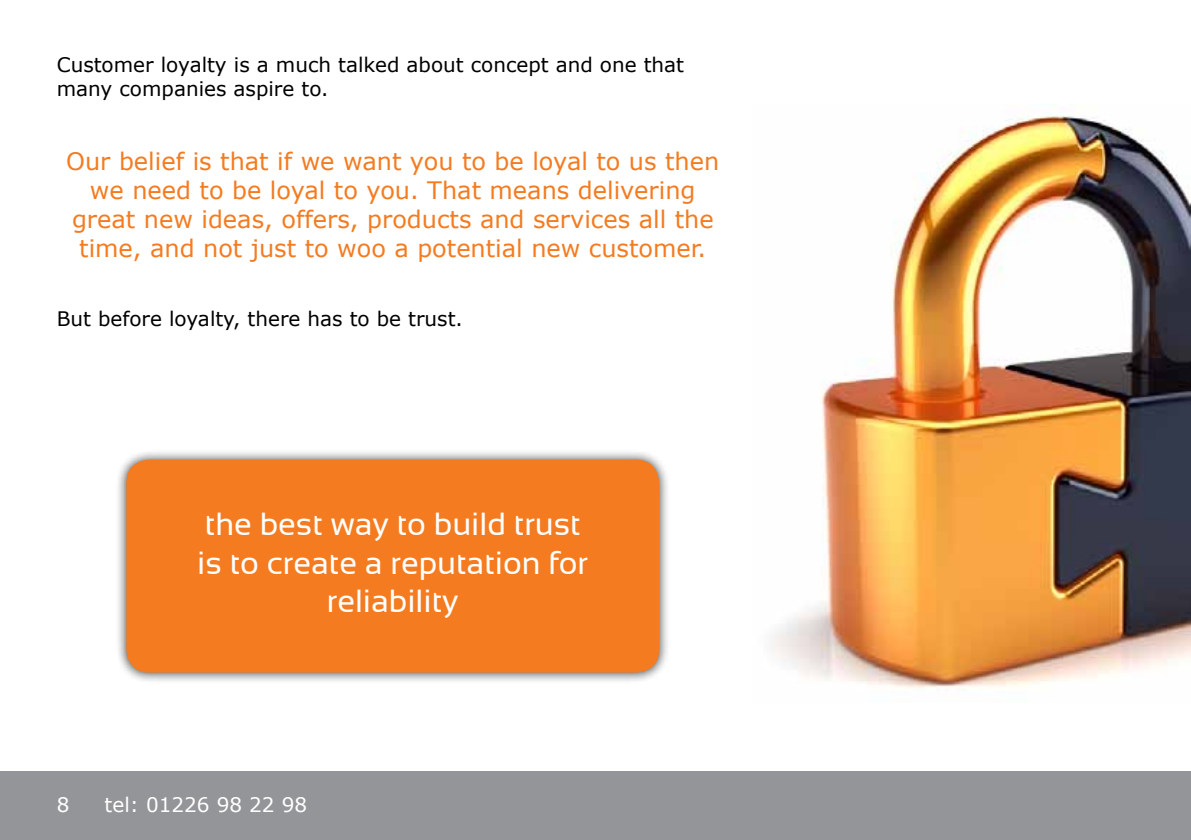
<style>
.page{position:relative;width:1191px;height:840px;background:#fff}
.page>*{position:absolute;margin:0;border:0;box-sizing:border-box;transform-origin:0 0}
.t1{font:32px/38.4px "Sansation";color:#fff;text-align:center}
.t2{font:24px/28.8px "Verdana";color:#f47b20;text-align:center}
.t3{font:20px/24px "Verdana";color:#000}
.t4{font:20px "Verdana";color:#fff}
</style>
<div class="page">
<div style="left:0;top:771px;width:1191px;height:68px;background:#939598"></div>
<img style="left:773px;top:115px;width:418px;height:574px">
<div style="left:115px;top:448px;width:555px;height:235px;background:#000;opacity:.75"></div>
<div style="left:126px;top:459px;width:533px;height:213px;background:#f47b20;border-radius:23px"></div>
<p class="t3" style="left:57px;top:53px;width:629px">Customer loyalty is a much talked about concept and one that many companies aspire to.</p>
<p class="t2" style="left:66px;top:147px;width:654px">Our belief is that if we want you to be loyal to us then we need to be loyal to you. That means delivering great new ideas, offers, products and services all the time, and not just to woo a potential new customer.</p>
<p class="t3" style="left:57px;top:306px;width:408px">But before loyalty, there has to be trust.</p>
<h1 class="t1" style="left:197px;top:504px;width:392px">the best way to build trust is to create a reputation for reliability</h1>
<p class="t4" style="left:57px;top:790px;width:14px">8</p>
<p class="t4" style="left:105px;top:790px;width:204px">tel: 01226 98 22 98</p>
</div>
